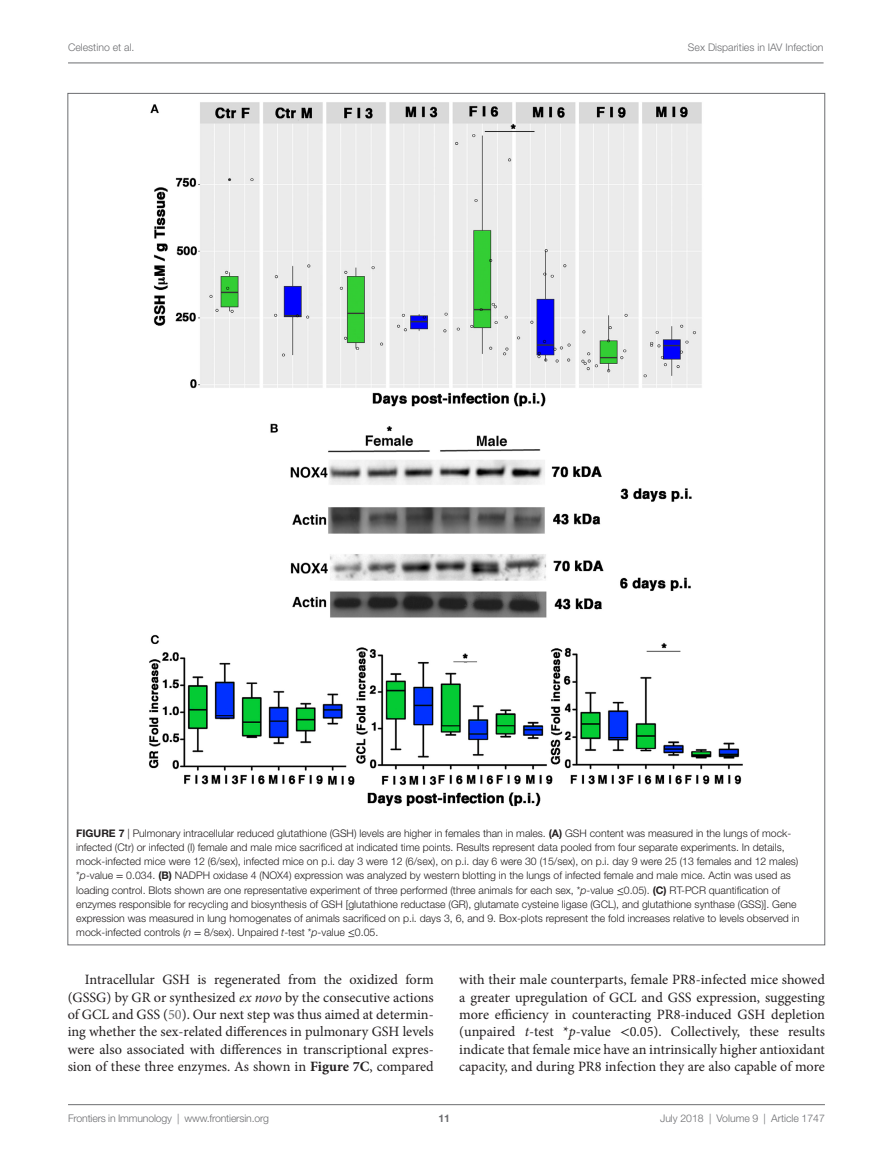
<style>
.page{position:relative;width:893px;height:1170px;background:#fff}
.page>*{position:absolute;margin:0;border:0;box-sizing:border-box;transform-origin:0 0}
.t1{font:14.25px/17.2px "Minion Pro";color:#231f20;text-align:justify}
.t2{font:300 10.5px/14.2px "Helvetica Neue LT Std";color:#231f20}
.t3{font:300 10.5px "Helvetica Neue LT Std";color:#6c6d70}
.t4{font:700 10.5px "Helvetica Neue LT Std";color:#6c6d70}
.s1{font-weight:700}
.s2{font-style:italic}
.s3{font-family:"STIX General";font-weight:400}
.s4{color:#6c6d70}
.s5{font-family:"STIX General"}
</style>
<div class="page">
<img style="left:149px;top:102px;width:594px;height:704px">
<hr style="left:68px;top:1104px;width:757px;height:1px;background:#6c6d70">
<hr style="left:68px;top:63px;width:755px;height:1px;background:#6c6d70">
<p class="t3" style="left:68px;top:41px;width:68px">Celestino et al.</p>
<p class="t3" style="left:688px;top:41px;width:137px">Sex Disparities in IAV Infection</p>
<p class="t2" style="left:76px;top:825px;width:725px"><span class="s1">FIGURE 7</span> | Pulmonary intracellular reduced glutathione (GSH) levels are higher in females than in males. <span class="s1">(A)</span> GSH content was measured in the lungs of mock&shy;infected (Ctr) or infected (I) female and male mice sacrificed at indicated time points. Results represent data pooled from four separate experiments. In details, mock-infected mice were 12 (6/sex), infected mice on p.i. day 3 were 12 (6/sex), on p.i. day 6 were 30 (15/sex), on p.i. day 9 were 25 (13 females and 12 males) *<span class="s2">p</span>-value <span class="s3">=</span> 0.034. <span class="s1">(B)</span> NADPH oxidase 4 (NOX4) expression was analyzed by western blotting in the lungs of infected female and male mice. Actin was used as loading control. Blots shown are one representative experiment of three performed (three animals for each sex, *<span class="s2">p</span>-value <span class="s3">≤</span>0.05). <span class="s1">(C)</span> RT-PCR quantification of enzymes responsible for recycling and biosynthesis of GSH [glutathione reductase (GR), glutamate cysteine ligase (GCL), and glutathione synthase (GSS)]. Gene expression was measured in lung homogenates of animals sacrificed on p.i. days 3, 6, and 9. Box-plots represent the fold increases relative to levels observed in mock-infected controls (<span class="s2">n</span> <span class="s3">=</span> 8/sex). Unpaired <span class="s2">t</span>-test *<span class="s2">p</span>-value <span class="s3">≤</span>0.05.</p>
<p class="t1" style="left:68px;top:971px;width:368px;text-indent:17px">Intracellular GSH is regenerated from the oxidized form (GSSG) by GR or synthesized <span class="s2">ex novo</span> by the consecutive actions of GCL and GSS (<span class="s4">50</span>). Our next step was thus aimed at determin&shy;ing whether the sex-related differences in pulmonary GSH levels were also associated with differences in transcriptional expres&shy;sion of these three enzymes. As shown in <span class="s1">Figure 7C</span>, compared</p>
<p class="t1" style="left:459px;top:971px;width:367px">with their male counterparts, female PR8-infected mice showed a greater upregulation of GCL and GSS expression, suggesting more efficiency in counteracting PR8-induced GSH depletion (unpaired <span class="s2">t</span>-test *<span class="s2">p</span>-value <span class="s5">&lt;</span>0.05). Collectively, these results indicate that female mice have an intrinsically higher antioxidant capacity, and during PR8 infection they are also capable of more</p>
<p class="t3" style="left:68px;top:1111px;width:203px">Frontiers in Immunology | www.frontiersin.org</p>
<p class="t3" style="left:660px;top:1111px;width:166px">July 2018 | Volume 9 | Article 1747</p>
<p class="t4" style="left:439px;top:1111px;width:13px">11</p>
</div>
